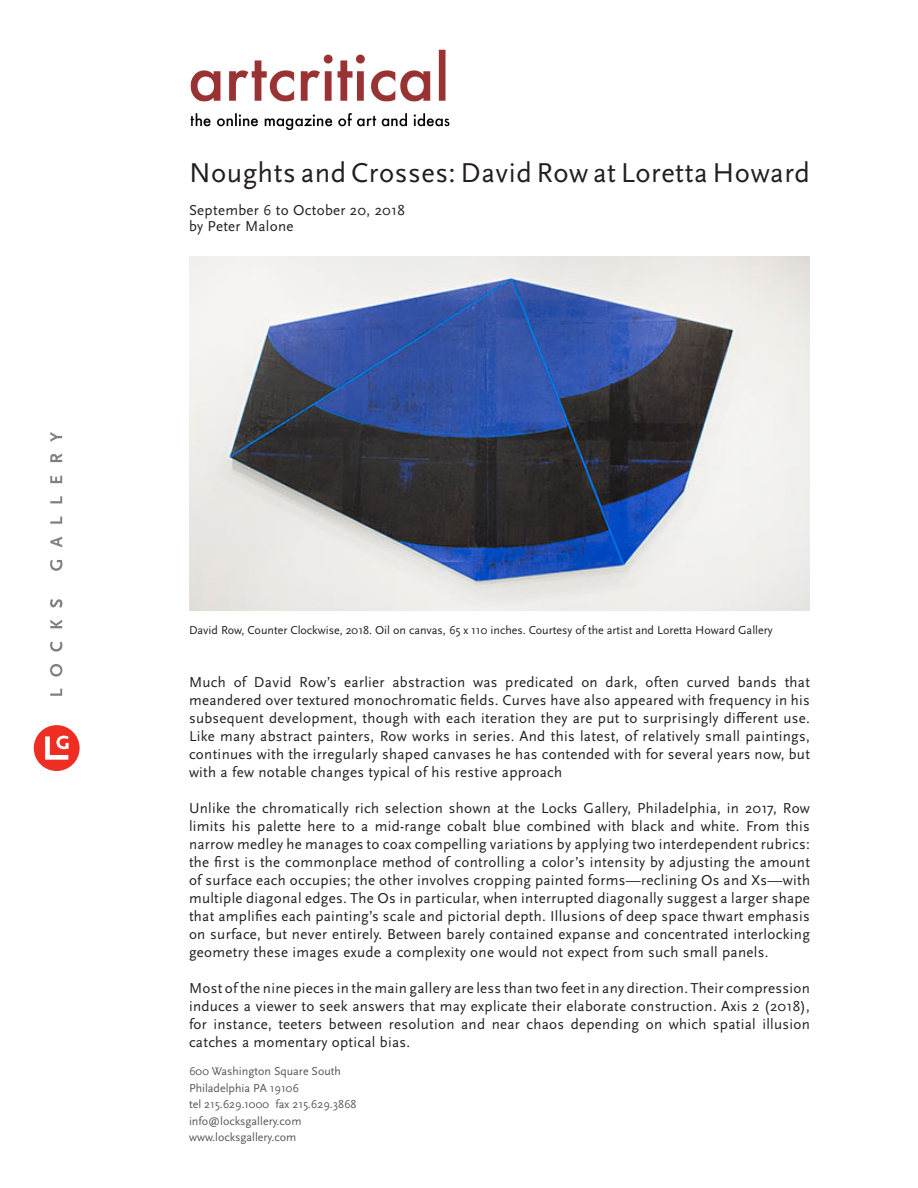
<style>
.page{position:relative;width:918px;height:1188px;background:#fff}
.page>*{position:absolute;margin:0;border:0;box-sizing:border-box;transform-origin:0 0}
.t1{font:28.5px "Scala Sans Pro";letter-spacing:.02em;color:#231f20}
.t2{font:15px/18px "Scala Sans Pro";letter-spacing:.02em;color:#231f20;text-align:justify}
.t3{font:12px/16.5px "Scala Sans Pro";color:#57585a}
.t4{font:12px "Scala Sans Pro";color:#231f20}
</style>
<div class="page">
<div style="left:34px;top:725px;width:46px;height:46px;background:#ee2e22;border-radius:50%"></div>
<svg style="left:45px;top:736px;width:24px;height:24px"></svg>
<svg style="left:50px;top:689px;width:12px;height:7px"></svg>
<svg style="left:50px;top:664px;width:12px;height:13px"></svg>
<svg style="left:50px;top:642px;width:12px;height:10px"></svg>
<svg style="left:50px;top:620px;width:12px;height:8px"></svg>
<svg style="left:50px;top:599px;width:12px;height:9px"></svg>
<svg style="left:50px;top:560px;width:12px;height:11px"></svg>
<svg style="left:50px;top:537px;width:12px;height:10px"></svg>
<svg style="left:50px;top:517px;width:12px;height:7px"></svg>
<svg style="left:50px;top:496px;width:12px;height:7px"></svg>
<svg style="left:50px;top:476px;width:12px;height:7px"></svg>
<svg style="left:50px;top:454px;width:12px;height:8px"></svg>
<svg style="left:50px;top:432px;width:12px;height:10px"></svg>
<img style="left:190px;top:49px;width:260px;height:81px">
<img style="left:189px;top:256px;width:621px;height:355px">
<p class="t1" style="left:189px;top:156px;width:622px">Noughts and Crosses: David Row at Loretta Howard</p>
<p class="t2" style="left:189px;top:201px;width:217px">September 6 to October 20, 2018</p>
<p class="t2" style="left:189px;top:218px;width:106px">by Peter Malone</p>
<p class="t4" style="left:189px;top:623px;width:585px">David Row, Counter Clockwise, 2018. Oil on canvas, 65 x 110 inches. Courtesy of the artist and Loretta Howard Gallery</p>
<p class="t2" style="left:189px;top:673px;width:623px">Much of David Row’s earlier abstraction was predicated on dark, often curved bands that meandered over textured monochromatic fields. Curves have also appeared with frequency in his subsequent development, though with each iteration they are put to surprisingly different use.<br>Like many abstract painters, Row works in series. And this latest, of relatively small paintings, continues with the irregularly shaped canvases he has contended with for several years now, but with a few notable changes typical of his restive approach</p>
<p class="t2" style="left:189px;top:799px;width:623px">Unlike the chromatically rich selection shown at the Locks Gallery, Philadelphia, in 2017, Row limits his palette here to a mid-range cobalt blue combined with black and white. From this narrow medley he manages to coax compelling variations by applying two interdependent rubrics: the first is the commonplace method of controlling a color’s intensity by adjusting the amount of surface each occupies; the other involves cropping painted forms—reclining Os and Xs—with multiple diagonal edges. The Os in particular, when interrupted diagonally suggest a larger shape that amplifies each painting’s scale and pictorial depth. Illusions of deep space thwart emphasis on surface, but never entirely. Between barely contained expanse and concentrated interlocking geometry these images exude a complexity one would not expect from such small panels.</p>
<p class="t2" style="left:189px;top:979px;width:623px">Most of the nine pieces in the main gallery are less than two feet in any direction. Their compression induces a viewer to seek answers that may explicate their elaborate construction. Axis 2 (2018), for instance, teeters between resolution and near chaos depending on which spatial illusion catches a momentary optical bias.</p>
<p class="t3" style="left:189px;top:1063px;width:169px">600 Washington Square South<br>Philadelphia PA 19106<br>tel 215.629.1000 fax 215.629.3868 info@locksgallery.com www.locksgallery.com</p>
</div>
